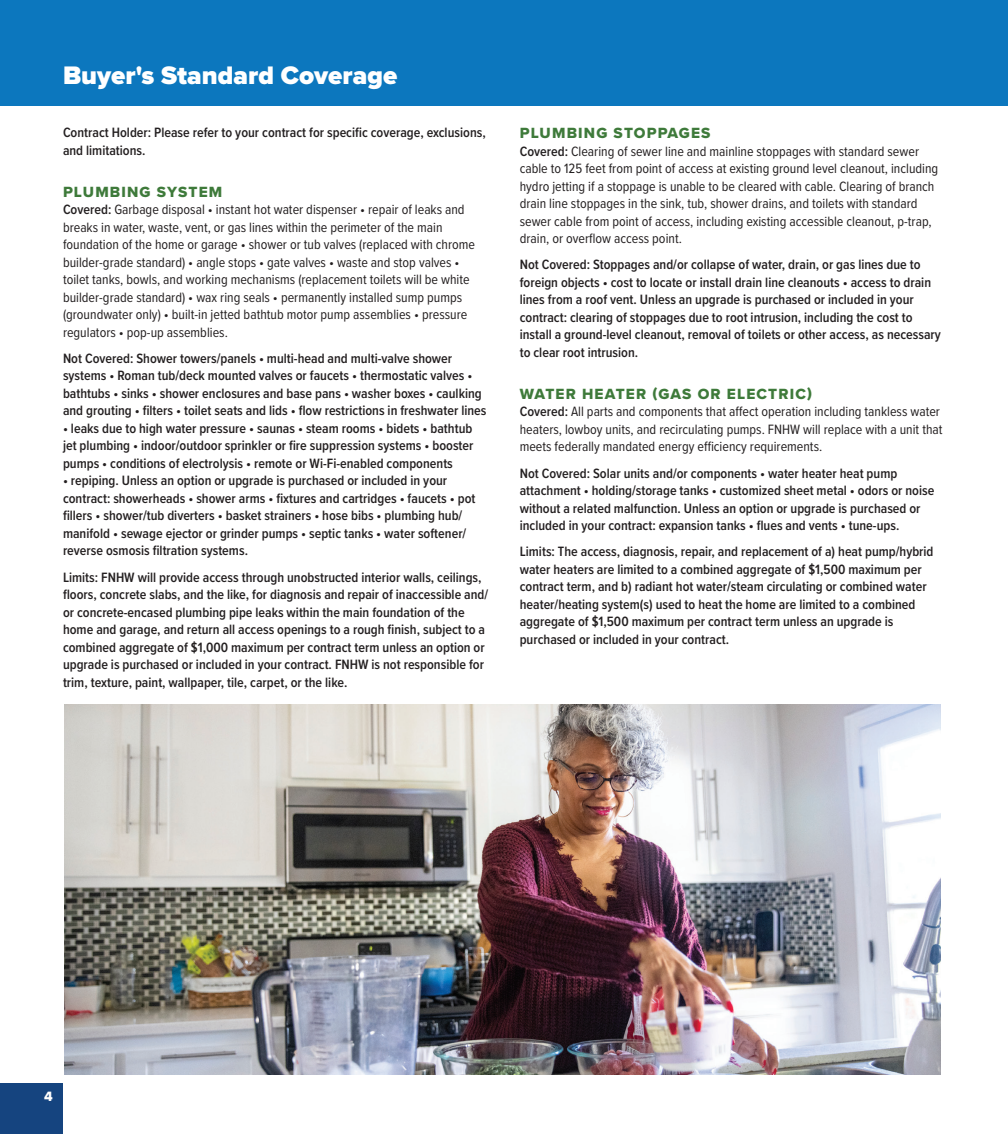
<style>
.page{position:relative;width:1008px;height:1134px;background:#fff}
.page>*{position:absolute;margin:0;border:0;box-sizing:border-box;transform-origin:0 0}
.t1{font:900 26.25px "Proxima Nova";color:#fff}
.t2{font:15.4px "Proxima Nova Extrabld";letter-spacing:.075em;color:#3e7a3a}
.t3{font:600 14px/17.5px "Proxima Nova Cond";color:#231f20}
.t4{font:14px/17.5px "Proxima Nova Cond";color:#231f20}
.t5{font:14px "Proxima Nova Extrabld";color:#fff}
.s1{font-weight:600}
</style>
<div class="page">
<div style="left:0;top:0;width:1008px;height:106px;background:#0c77be"></div>
<div style="left:0;top:1083px;width:63px;height:51px;background:#15447f"></div>
<img style="left:64px;top:704px;width:876px;height:370px">
<h1 class="t1" style="left:63px;top:55px;width:336px">Buyer's Standard Coverage</h1>
<p class="t3" style="left:63px;top:123px;width:424px">Contract Holder: Please refer to your contract for specific coverage, exclusions, and limitations.</p>
<p class="t2" style="left:63px;top:180px;width:161px">PLUMBING SYSTEM</p>
<p class="t4" style="left:63px;top:200px;width:414px"><span class="s1">Covered:</span> Garbage disposal • instant hot water dispenser • repair of leaks and breaks in water, waste, vent, or gas lines within the perimeter of the main foundation of the home or garage • shower or tub valves (replaced with chrome builder-grade standard) • angle stops • gate valves • waste and stop valves • toilet tanks, bowls, and working mechanisms (replacement toilets will be white builder-grade standard) • wax ring seals • permanently installed sump pumps (groundwater only) • built-in jetted bathtub motor pump assemblies • pressure regulators • pop-up assemblies.</p>
<p class="t3" style="left:63px;top:349px;width:425px">Not Covered: Shower towers/panels • multi-head and multi-valve shower systems • Roman tub/deck mounted valves or faucets • thermostatic valves • bathtubs • sinks • shower enclosures and base pans • washer boxes • caulking and grouting • filters • toilet seats and lids • flow restrictions in freshwater lines</p>
<p class="t3" style="left:63px;top:419px;width:412px;text-align:justify">• leaks due to high water pressure • saunas • steam rooms • bidets • bathtub jet plumbing • indoor/outdoor sprinkler or fire suppression systems • booster pumps • conditions of electrolysis • remote or Wi-Fi-enabled components</p>
<p class="t3" style="left:63px;top:472px;width:414px">• repiping. Unless an option or upgrade is purchased or included in your contract: showerheads • shower arms • fixtures and cartridges • faucets • pot fillers • shower/tub diverters • basket strainers • hose bibs • plumbing hub/ manifold • sewage ejector or grinder pumps • septic tanks • water softener/ reverse osmosis filtration systems.</p>
<p class="t3" style="left:63px;top:568px;width:427px">Limits: FNHW will provide access through unobstructed interior walls, ceilings, floors, concrete slabs, and the like, for diagnosis and repair of inaccessible and/ or concrete-encased plumbing pipe leaks within the main foundation of the home and garage, and return all access openings to a rough finish, subject to a combined aggregate of $1,000 maximum per contract term unless an option or upgrade is purchased or included in your contract. FNHW is not responsible for trim, texture, paint, wallpaper, tile, carpet, or the like.</p>
<p class="t2" style="left:520px;top:121px;width:192px">PLUMBING STOPPAGES</p>
<p class="t4" style="left:520px;top:142px;width:420px"><span class="s1">Covered:</span> Clearing of sewer line and mainline stoppages with standard sewer cable to 125 feet from point of access at existing ground level cleanout, including hydro jetting if a stoppage is unable to be cleared with cable. Clearing of branch drain line stoppages in the sink, tub, shower drains, and toilets with standard sewer cable from point of access, including existing accessible cleanout, p-trap, drain, or overflow access point.</p>
<p class="t3" style="left:520px;top:256px;width:423px">Not Covered: Stoppages and/or collapse of water, drain, or gas lines due to foreign objects • cost to locate or install drain line cleanouts • access to drain lines from a roof vent. Unless an upgrade is purchased or included in your contract: clearing of stoppages due to root intrusion, including the cost to install a ground-level cleanout, removal of toilets or other access, as necessary to clear root intrusion.</p>
<p class="t2" style="left:520px;top:382px;width:294px">WATER HEATER (GAS OR ELECTRIC)</p>
<p class="t4" style="left:520px;top:402px;width:424px"><span class="s1">Covered:</span> All parts and components that affect operation including tankless water heaters, lowboy units, and recirculating pumps. FNHW will replace with a unit that meets federally mandated energy efficiency requirements.</p>
<p class="t3" style="left:520px;top:464px;width:416px">Not Covered: Solar units and/or components • water heater heat pump attachment • holding/storage tanks • customized sheet metal • odors or noise without a related malfunction. Unless an option or upgrade is purchased or included in your contract: expansion tanks • flues and vents • tune-ups.</p>
<p class="t3" style="left:520px;top:543px;width:415px">Limits: The access, diagnosis, repair, and replacement of a) heat pump/hybrid water heaters are limited to a combined aggregate of $1,500 maximum per contract term, and b) radiant hot water/steam circulating or combined water heater/heating system(s) used to heat the home are limited to a combined aggregate of $1,500 maximum per contract term unless an upgrade is purchased or included in your contract.</p>
<p class="t5" style="left:44px;top:1086px;width:10px">4</p>
</div>
